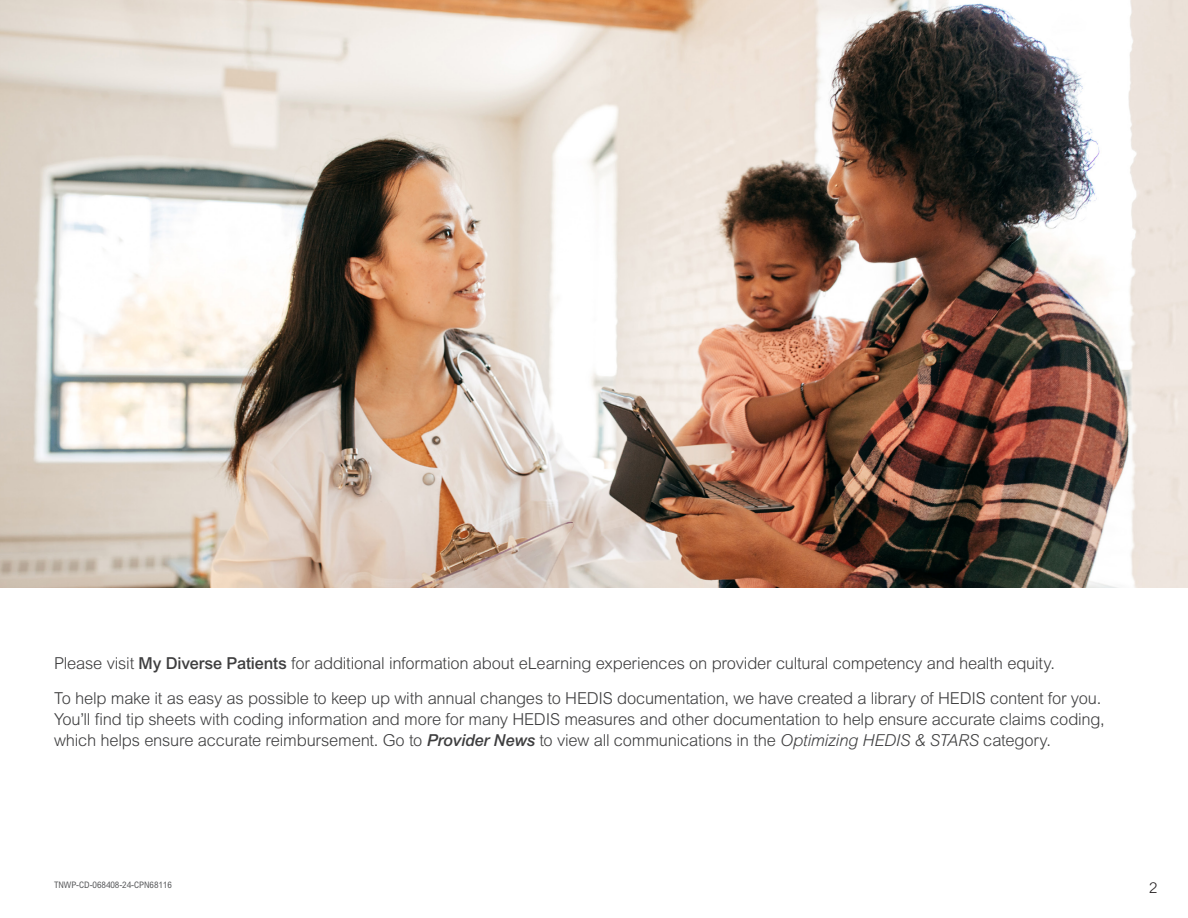
<style>
.page{position:relative;width:1188px;height:918px;background:#fff}
.page>*{position:absolute;margin:0;border:0;box-sizing:border-box;transform-origin:0 0}
.CPVS_Body_Copy{font:16.5px/21px "Arialfor ELV Light";letter-spacing:-.01em;color:#3e3e3f}
.t1{font:15px "Arialfor ELV Light";color:#231f20}
.CPVS_Job_ID-Disclaimer{font:9px "Arialfor ELV Cond";letter-spacing:-.005em;color:#57585a}
.s1{font-family:"Arialfor ELV Medium"}
.s2{font-family:"Arialfor ELV Medium";font-style:italic}
.s3{font-style:italic}
</style>
<div class="page">
<img style="left:0;top:0;width:1188px;height:588px">
<p class="CPVS_Body_Copy" style="left:54px;top:654px;width:1003px">Please visit <span class="s1">My Diverse Patients</span> for additional information about eLearning experiences on provider cultural competency and health equity.</p>
<p class="CPVS_Body_Copy" style="left:54px;top:688px;width:1052px">To help make it as easy as possible to keep up with annual changes to HEDIS documentation, we have created a library of HEDIS content for you.<br>You’ll find tip sheets with coding information and more for many HEDIS measures and other documentation to help ensure accurate claims coding, which helps ensure accurate reimbursement. Go to <span class="s2">Provider News</span> to view all communications in the <span class="s3">Optimizing HEDIS &amp; STARS</span> category.</p>
<p class="CPVS_Job_ID-Disclaimer" style="left:54px;top:879px;width:119px">TNWP-CD-068408-24-CPN68116</p>
<p class="t1" style="left:1149px;top:879px;width:10px">2</p>
</div>
